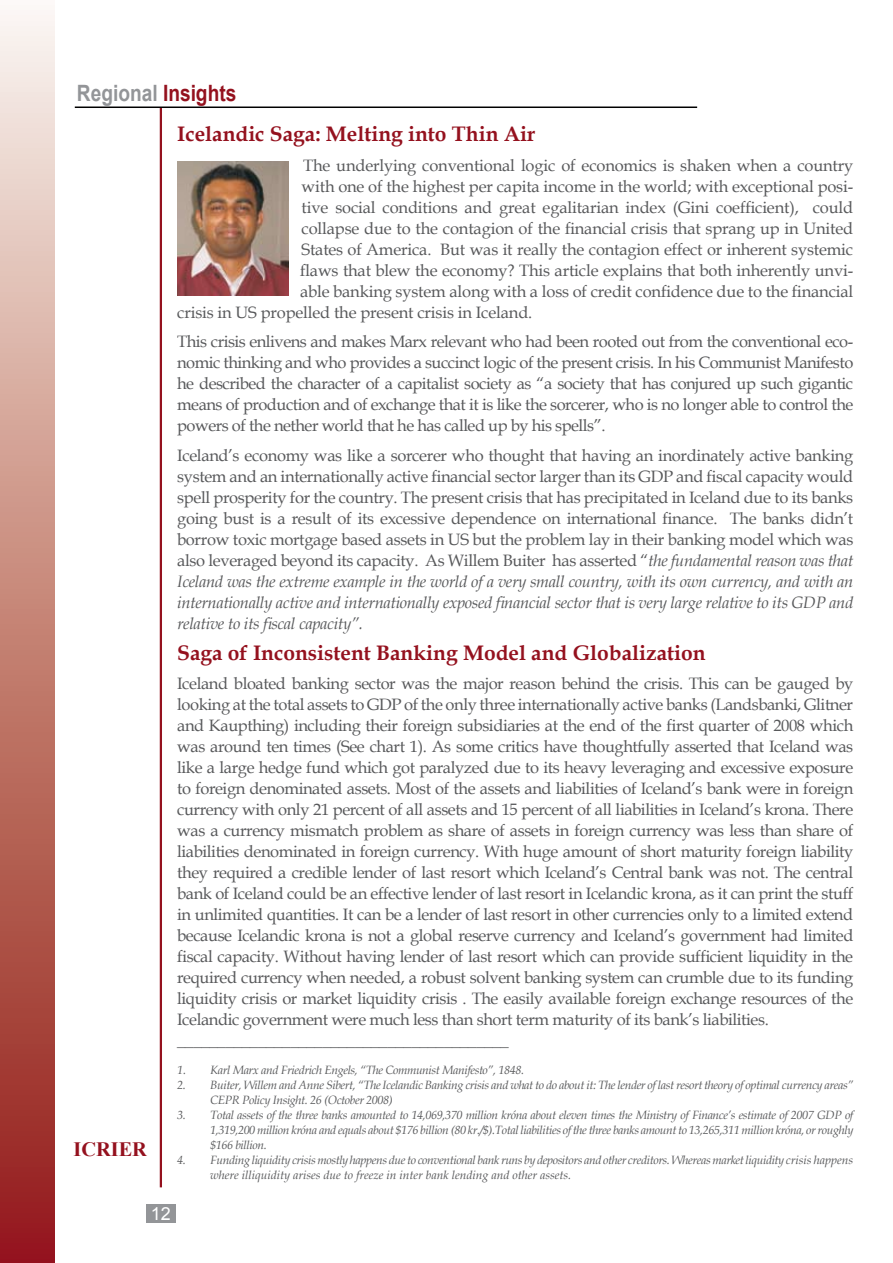
<style>
.page{position:relative;width:893px;height:1263px;background:#fff}
.page>*{position:absolute;margin:0;border:0;box-sizing:border-box;transform-origin:0 0}
.t1{font:700 22.5px "Arial";color:#939598;scale:.85 1}
.t2{font:700 21px "Book Antiqua";color:#94111e}
.t3{font:700 20.4px "Times New Roman";color:#94111e}
.t4{font:18px "Arial";color:#fff}
.t5{font:16.5px/21px "Book Antiqua";letter-spacing:-.025em;color:#58595b;text-align:justify}
.t6{font:italic 12px/15px "Book Antiqua";letter-spacing:-.03em;color:#58595b}
.s1{color:#94111e}
.s2{font-style:italic}
</style>
<div class="page">
<div style="left:146px;top:1204px;width:29px;height:18px;background:#939598"></div>
<div style="left:0;top:0;width:55px;height:1263px;background:linear-gradient(to bottom,#f9f4e8,#92170f)"></div>
<hr style="left:75px;top:107px;width:622px;height:1px;background:#000">
<hr style="left:160px;top:108px;width:2px;height:1079px;background:#94111e">
<img style="left:177px;top:162px;width:111px;height:134px">
<h1 class="t1" style="left:77px;top:79px;width:189px">Regional <span class="s1">Insights</span></h1>
<p class="t3" style="left:73px;top:1135px;width:75px">ICRIER</p>
<p class="t2" style="left:177px;top:120px;width:360px">Icelandic Saga: Melting into Thin Air</p>
<p class="t5" style="left:303px;top:154px;width:552px">The underlying conventional logic of economics is shaken when a country</p>
<p class="t5" style="left:302px;top:175px;width:553px">with one of the highest per capita income in the world; with exceptional posi-</p>
<p class="t5" style="left:302px;top:196px;width:553px">tive social conditions and great egalitarian index (Gini coefficient), could</p>
<p class="t5" style="left:302px;top:217px;width:553px">collapse due to the contagion of the financial crisis that sprang up in United</p>
<p class="t5" style="left:302px;top:238px;width:553px">States of America. But was it really the contagion effect or inherent systemic</p>
<p class="t5" style="left:300px;top:259px;width:555px">flaws that blew the economy? This article explains that both inherently unvi-</p>
<p class="t5" style="left:300px;top:280px;width:555px">able banking system along with a loss of credit confidence due to the financial</p>
<p class="t5" style="left:177px;top:301px;width:357px">crisis in US propelled the present crisis in Iceland.</p>
<p class="t5" style="left:177px;top:331px;width:678px">This crisis enlivens and makes Marx relevant who had been rooted out from the conventional eco&shy;nomic thinking and who provides a succinct logic of the present crisis. In his Communist Manifesto he described the character of a capitalist society as “a society that has conjured up such gigantic means of production and of exchange that it is like the sorcerer, who is no longer able to control the powers of the nether world that he has called up by his spells”.</p>
<p class="t5" style="left:177px;top:444px;width:678px">Iceland’s economy was like a sorcerer who thought that having an inordinately active banking system and an internationally active financial sector larger than its GDP and fiscal capacity would spell prosperity for the country. The present crisis that has precipitated in Iceland due to its banks going bust is a result of its excessive dependence on international finance. The banks didn’t borrow toxic mortgage based assets in US but the problem lay in their banking model which was also leveraged beyond its capacity. As Willem Buiter has asserted “<span class="s2">the fundamental reason was that Iceland was the extreme example in the world of a very small country, with its own currency, and with an internationally active and internationally exposed financial sector that is very large relative to its GDP and relative to its fiscal capacity”.</span></p>
<p class="t2" style="left:177px;top:638px;width:530px">Saga of Inconsistent Banking Model and Globalization</p>
<p class="t5" style="left:177px;top:673px;width:678px;text-align:left">Iceland bloated banking sector was the major reason behind the crisis. This can be gauged by looking at the total assets to GDP of the only three internationally active banks (Landsbanki, Glitner and Kaupthing) including their foreign subsidiaries at the end of the first quarter of 2008 which was around ten times (See chart 1). As some critics have thoughtfully asserted that Iceland was like a large hedge fund which got paralyzed due to its heavy leveraging and excessive exposure to foreign denominated assets. Most of the assets and liabilities of Iceland’s bank were in foreign currency with only 21 percent of all assets and 15 percent of all liabilities in Iceland’s krona. There was a currency mismatch problem as share of assets in foreign currency was less than share of liabilities denominated in foreign currency. With huge amount of short maturity foreign liability they required a credible lender of last resort which Iceland’s Central bank was not. The central bank of Iceland could be an effective lender of last resort in Icelandic krona, as it can print the stuff in unlimited quantities. It can be a lender of last resort in other currencies only to a limited extend because Icelandic krona is not a global reserve currency and Iceland’s government had limited fiscal capacity. Without having lender of last resort which can provide sufficient liquidity in the required currency when needed, a robust solvent banking system can crumble due to its funding liquidity crisis or market liquidity crisis . The easily available foreign exchange resources of the Icelandic government were much less than short term maturity of its bank’s liabilities. _________________________________________</p>
<p class="t6" style="left:177px;top:1062px;width:348px">1. Karl Marx and Friedrich Engels, “The Communist Manifesto”, 1848.</p>
<p class="t6" style="left:210px;top:1077px;width:645px;text-indent:-33px">2. Buiter, Willem and Anne Sibert, “The Icelandic Banking crisis and what to do about it: The lender of last resort theory of optimal currency areas”<br>CEPR Policy Insight. 26 (October 2008)</p>
<p class="t6" style="left:210px;top:1107px;width:645px;text-align:justify;text-indent:-33px">3. Total assets of the three banks amounted to 14,069,370 million króna about eleven times the Ministry of Finance’s estimate of 2007 GDP of 1,319,200 million króna and equals about $176 billion (80 kr./$).Total liabilities of the three banks amount to 13,265,311 million króna, or roughly $166 billion.</p>
<p class="t6" style="left:210px;top:1152px;width:644px;text-indent:-33px">4. Funding liquidity crisis mostly happens due to conventional bank runs by depositors and other creditors. Whereas market liquidity crisis happens where illiquidity arises due to freeze in inter bank lending and other assets.</p>
<p class="t4" style="left:151px;top:1201px;width:22px">12</p>
</div>
